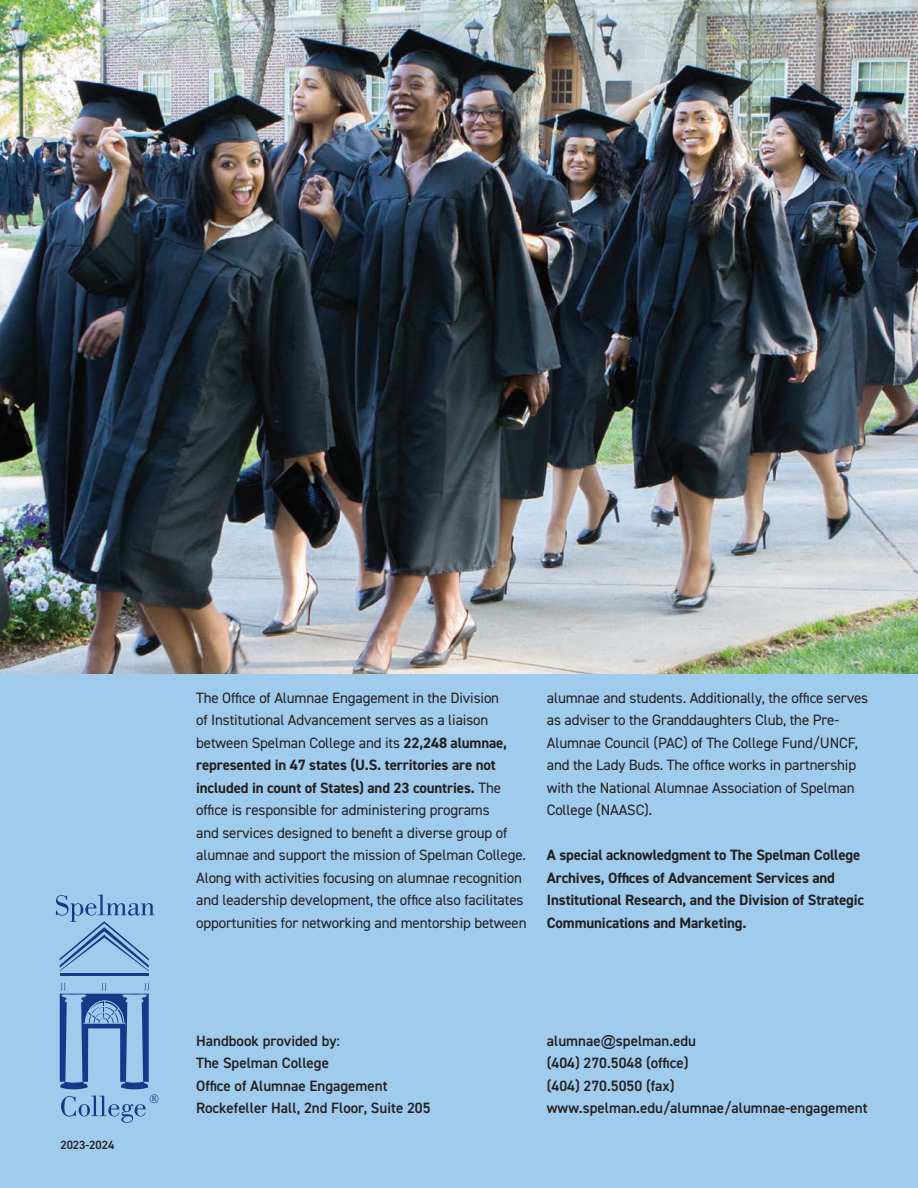
<style>
.page{position:relative;width:918px;height:1188px;background:#9fcbec}
.page>*{position:absolute;margin:0;border:0;box-sizing:border-box;transform-origin:0 0}
.t1{font:15px/22.5px "DIN2014";letter-spacing:-.01em;color:#231f20}
.t2{font:600 15px "DIN2014";color:#231f20}
.t3{font:700 15px/22.5px "DIN2014";letter-spacing:-.01em;color:#231f20}
.t4{font:600 12px "DIN2014";color:#231f20}
.t5{font:12px "Goudy Std";color:#153889}
.s1{font-weight:700}
.s2{font-family:"Arial";font-weight:400}
</style>
<div class="page">
<img style="left:0;top:0;width:918px;height:674px">
<hr style="left:60px;top:973px;width:89px;height:3px;background:#153889">
<svg style="left:56px;top:895px;width:98px;height:76px"></svg>
<svg style="left:61px;top:1095px;width:85px;height:28px"></svg>
<svg style="left:60px;top:983px;width:89px;height:106px"></svg>
<p class="t1" style="left:196px;top:686px;width:332px">The Office of Alumnae Engagement in the Division<br>of Institutional Advancement serves as a liaison between Spelman College and its <span class="s1">22,248 alumnae, represented in 47 states (U.S. territories are not included in count of States) and 23 countries.</span> The office is responsible for administering programs<br>and services designed to benefit a diverse group of alumnae and support the mission of Spelman College.<br>Along with activities focusing on alumnae recognition and leadership development, the office also facilitates opportunities for networking and mentorship between</p>
<p class="t1" style="left:547px;top:686px;width:323px">alumnae and students. Additionally, the office serves as adviser to the Granddaughters Club, the Pre-Alumnae Council (PAC) of The College Fund/UNCF, and the Lady Buds. The office works in partnership with the National Alumnae Association of Spelman College (NAASC).</p>
<p class="t3" style="left:547px;top:844px;width:319px">A special acknowledgment to The Spelman College Archives, Offices of Advancement Services and Institutional Research, and the Division of Strategic Communications and Marketing.</p>
<p class="t4" style="left:60px;top:1137px;width:55px">2023-2024</p>
<p class="t5" style="left:150px;top:1091px;width:10px">®</p>
<p class="t2" style="left:196px;top:1031px;width:145px">Handbook provided by:</p>
<p class="t2" style="left:196px;top:1053px;width:134px">The Spelman College</p>
<p class="t2" style="left:196px;top:1076px;width:193px">Office of Alumnae Engagement</p>
<p class="t2" style="left:196px;top:1098px;width:236px">Rockefeller Hall, 2nd Floor, Suite 205</p>
<p class="t2" style="left:547px;top:1031px;width:151px">alumnae<span class="s2">@</span>spelman.edu</p>
<p class="t2" style="left:547px;top:1053px;width:143px">(404) 270.5048 (office)</p>
<p class="t2" style="left:547px;top:1076px;width:129px">(404) 270.5050 (fax)</p>
<p class="t2" style="left:547px;top:1098px;width:322px">www.spelman.edu/alumnae/alumnae-engagement</p>
</div>
